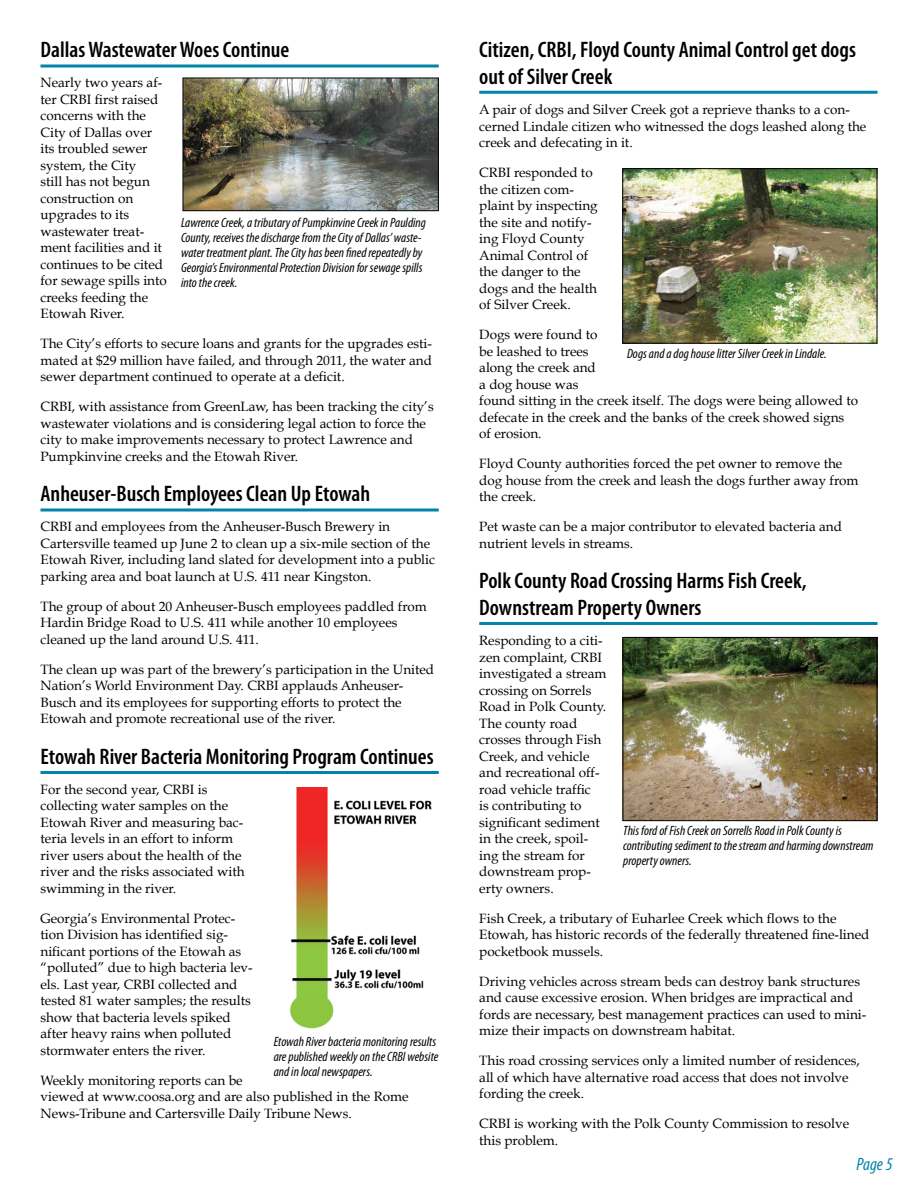
<style>
.page{position:relative;width:918px;height:1188px;background:#fff}
.page>*{position:absolute;margin:0;border:0;box-sizing:border-box;transform-origin:0 0}
.t1{font:600 condensed 22.5px/27px "Myriad Pro";color:#000}
.t2{font:italic condensed 18px "Myriad Pro";color:#0084a9}
.t3{font:13.5px/16.5px "Book Antiqua";color:#000}
.t4{font:italic condensed 13.5px/15px "Myriad Pro";color:#000}
</style>
<div class="page">
<img style="left:625px;top:639px;width:250px;height:180px">
<div style="left:623px;top:637px;width:254px;height:184px;border:1px solid #000"></div>
<img style="left:185px;top:80px;width:252px;height:129px">
<div style="left:183px;top:78px;width:256px;height:133px;border:1px solid #000"></div>
<svg style="left:40px;top:64px;width:399px;height:4px;background:#3fa2be"></svg>
<svg style="left:40px;top:508px;width:399px;height:4px;background:#3fa2be"></svg>
<hr style="left:479px;top:91px;width:399px;height:3px;background:#0084a9">
<hr style="left:40px;top:771px;width:399px;height:3px;background:#0084a9">
<img style="left:289px;top:788px;width:143px;height:241px">
<hr style="left:479px;top:622px;width:399px;height:3px;background:#0084a9">
<img style="left:624px;top:170px;width:251px;height:172px">
<div style="left:622px;top:168px;width:255px;height:176px;border:1px solid #000"></div>
<h1 class="t1" style="left:40px;top:36px;width:250px">Dallas Wastewater Woes Continue</h1>
<p class="t3" style="left:40px;top:75px;width:128px">Nearly two years af&shy;ter CRBI first raised concerns with the<br>City of Dallas over its troubled sewer system, the City<br>still has not begun construction on upgrades to its wastewater treat&shy;ment facilities and it continues to be cited for sewage spills into creeks feeding the<br>Etowah River.</p>
<p class="t3" style="left:40px;top:336px;width:393px;text-align:justify">The City’s efforts to secure loans and grants for the upgrades esti&shy;mated at $29 million have failed, and through 2011, the water and sewer department continued to operate at a deficit.</p>
<p class="t3" style="left:40px;top:398px;width:395px">CRBI, with assistance from GreenLaw, has been tracking the city’s wastewater violations and is considering legal action to force the city to make improvements necessary to protect Lawrence and Pumpkinvine creeks and the Etowah River.</p>
<h1 class="t1" style="left:40px;top:480px;width:331px">Anheuser-Busch Employees Clean Up Etowah</h1>
<p class="t3" style="left:40px;top:519px;width:396px">CRBI and employees from the Anheuser-Busch Brewery in Cartersville teamed up June 2 to clean up a six-mile section of the Etowah River, including land slated for development into a public parking area and boat launch at U.S. 411 near Kingston.</p>
<p class="t3" style="left:40px;top:598px;width:388px">The group of about 20 Anheuser-Busch employees paddled from<br>Hardin Bridge Road to U.S. 411 while another 10 employees cleaned up the land around U.S. 411.</p>
<p class="t3" style="left:40px;top:661px;width:395px">The clean up was part of the brewery’s participation in the United Nation’s World Environment Day. CRBI applauds Anheuser-Busch and its employees for supporting efforts to protect the Etowah and promote recreational use of the river.</p>
<h1 class="t1" style="left:40px;top:743px;width:395px">Etowah River Bacteria Monitoring Program Continues</h1>
<p class="t3" style="left:40px;top:781px;width:206px">For the second year, CRBI is collecting water samples on the<br>Etowah River and measuring bac&shy;teria levels in an effort to inform river users about the health of the river and the risks associated with swimming in the river.</p>
<p class="t3" style="left:40px;top:910px;width:214px">Georgia’s Environmental Protec&shy;tion Division has identified sig&shy;nificant portions of the Etowah as “polluted” due to high bacteria lev&shy;els. Last year, CRBI collected and tested 81 water samples; the results show that bacteria levels spiked after heavy rains when polluted stormwater enters the river.</p>
<p class="t3" style="left:40px;top:1072px;width:370px">Weekly monitoring reports can be<br>viewed at www.coosa.org and are also published in the Rome<br>News-Tribune and Cartersville Daily Tribune News.</p>
<p class="t4" style="left:181px;top:215px;width:246px">Lawrence Creek, a tributary of Pumpkinvine Creek in Paulding County, receives the discharge from the City of Dallas’ waste&shy;water treatment plant. The City has been fined repeatedly by Georgia’s Environmental Protection Division for sewage spills into the creek.</p>
<p class="t4" style="left:274px;top:1034px;width:166px">Etowah River bacteria monitoring results are published weekly on the CRBI website and in local newspapers.</p>
<h1 class="t1" style="left:479px;top:36px;width:378px">Citizen, CRBI, Floyd County Animal Control get dogs out of Silver Creek</h1>
<p class="t3" style="left:479px;top:102px;width:389px">A pair of dogs and Silver Creek got a reprieve thanks to a con&shy;cerned Lindale citizen who witnessed the dogs leashed along the creek and defecating in it.</p>
<p class="t3" style="left:479px;top:165px;width:120px">CRBI responded to the citizen com&shy;plaint by inspecting the site and notify&shy;ing Floyd County<br>Animal Control of the danger to the dogs and the health of Silver Creek.</p>
<p class="t3" style="left:479px;top:327px;width:381px">Dogs were found to<br>be leashed to trees<br>along the creek and<br>a dog house was<br>found sitting in the creek itself. The dogs were being allowed to defecate in the creek and the banks of the creek showed signs of erosion.</p>
<p class="t3" style="left:479px;top:455px;width:381px">Floyd County authorities forced the pet owner to remove the dog house from the creek and leash the dogs further away from the creek.</p>
<p class="t3" style="left:479px;top:518px;width:364px">Pet waste can be a major contributor to elevated bacteria and nutrient levels in streams.</p>
<h1 class="t1" style="left:479px;top:567px;width:329px">Polk County Road Crossing Harms Fish Creek,<br>Downstream Property Owners</h1>
<p class="t3" style="left:479px;top:633px;width:129px">Responding to a citi&shy;zen complaint, CRBI investigated a stream crossing on Sorrels<br>Road in Polk County.<br>The county road crosses through Fish<br>Creek, and vehicle and recreational off&shy;road vehicle traffic<br>is contributing to significant sediment in the creek, spoil&shy;ing the stream for downstream prop&shy;erty owners.</p>
<p class="t3" style="left:479px;top:910px;width:392px">Fish Creek, a tributary of Euharlee Creek which flows to the<br>Etowah, has historic records of the federally threatened fine-lined pocketbook mussels.</p>
<p class="t3" style="left:479px;top:973px;width:389px">Driving vehicles across stream beds can destroy bank structures and cause excessive erosion. When bridges are impractical and fords are necessary, best management practices can used to mini&shy;mize their impacts on downstream habitat.</p>
<p class="t3" style="left:479px;top:1052px;width:382px">This road crossing services only a limited number of residences, all of which have alternative road access that does not involve fording the creek.</p>
<p class="t3" style="left:479px;top:1115px;width:371px">CRBI is working with the Polk County Commission to resolve this problem.</p>
<h2 class="t2" style="left:857px;top:1153px;width:37px">Page 5</h2>
<p class="t4" style="left:627px;top:345px;width:201px">Dogs and a dog house litter Silver Creek in Lindale.</p>
<p class="t4" style="left:623px;top:823px;width:252px">This ford of Fish Creek on Sorrells Road in Polk County is contributing sediment to the stream and harming downstream property owners.</p>
</div>
